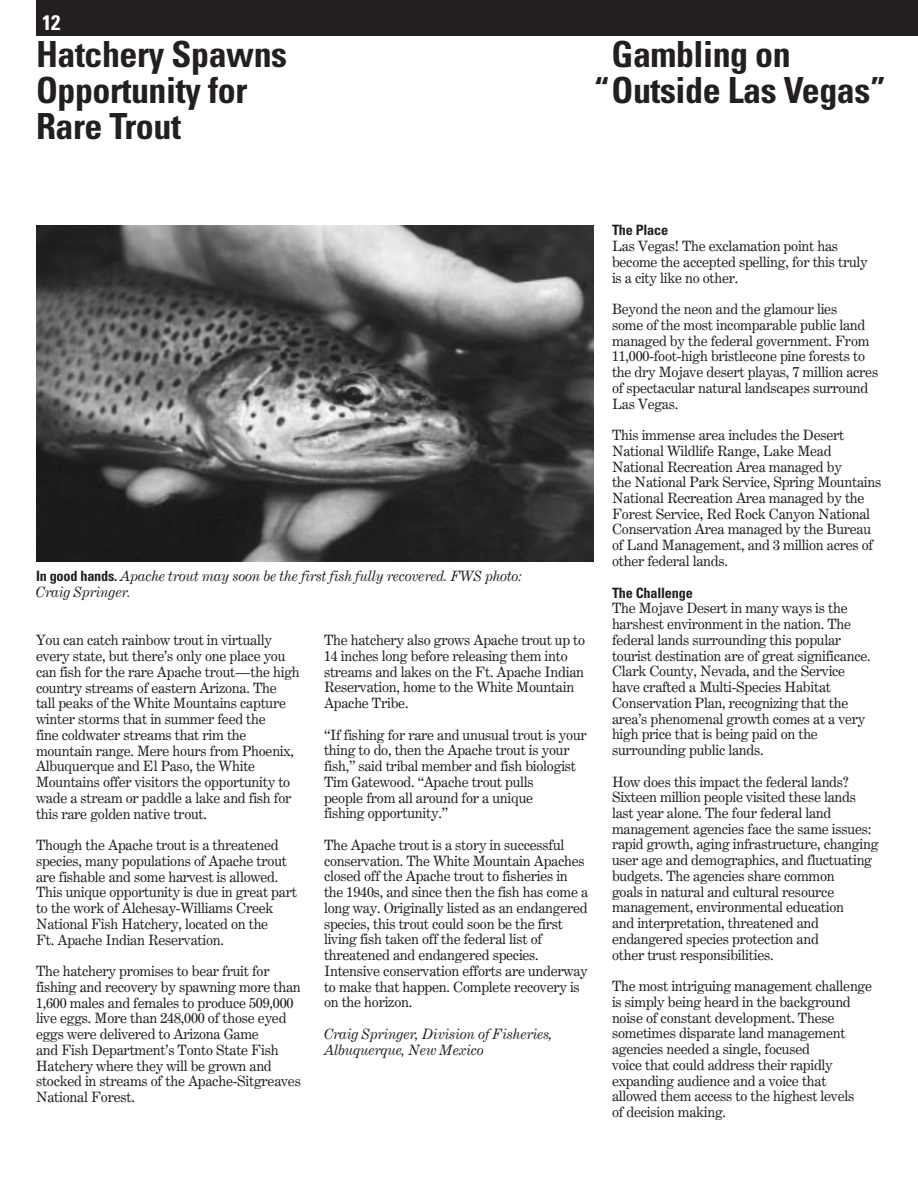
<style>
.page{position:relative;width:918px;height:1188px;background:#fff}
.page>*{position:absolute;margin:0;border:0;box-sizing:border-box;transform-origin:0 0}
.t1{font:700 condensed 36px/36px "Univers";letter-spacing:-.015em;color:#231f20}
.t2{font:700 condensed 21px "Univers";color:#fff}
.t3{font:14.25px/15.8px "Century Expanded BT";letter-spacing:-.015em;color:#231f20}
.t4{font:italic 14.25px/15.8px "Century Expanded BT";letter-spacing:-.015em;color:#231f20}
.t5{font:700 condensed 14.25px "Univers";letter-spacing:-.015em;color:#231f20}
.s1{font-family:"Univers";font-weight:700;font-style:normal;font-stretch:condensed}
</style>
<div class="page">
<div style="left:36px;top:0;width:882px;height:36px;background:#231f20"></div>
<img style="left:36px;top:225px;width:558px;height:336px">
<h2 class="t2" style="left:42px;top:15px;width:20px">12</h2>
<h1 class="t1" style="left:36px;top:40px;width:253px">Hatchery Spawns<br>Opportunity for<br>Rare Trout</h1>
<h1 class="t1" style="left:594px;top:40px;width:293px;text-indent:18px">Gambling on “Outside Las Vegas”</h1>
<p class="t4" style="left:36px;top:570px;width:488px"><span class="s1">In good hands.</span> Apache trout may soon be the first fish fully recovered. FWS photo:<br>Craig Springer.</p>
<p class="t3" style="left:36px;top:634px;width:265px">You can catch rainbow trout in virtually every state, but there’s only one place you can fish for the rare Apache trout—the high country streams of eastern Arizona. The<br>tall peaks of the White Mountains capture winter storms that in summer feed the<br>fine coldwater streams that rim the mountain range. Mere hours from Phoenix, Albuquerque and El Paso, the White Mountains offer visitors the opportunity to wade a stream or paddle a lake and fish for this rare golden native trout.</p>
<p class="t3" style="left:36px;top:839px;width:262px">Though the Apache trout is a threatened species, many populations of Apache trout are fishable and some harvest is allowed.<br>This unique opportunity is due in great part to the work of Alchesay-Williams Creek National Fish Hatchery, located on the<br>Ft. Apache Indian Reservation.</p>
<p class="t3" style="left:36px;top:965px;width:266px">The hatchery promises to bear fruit for fishing and recovery by spawning more than 1,600 males and females to produce 509,000 live eggs. More than 248,000 of those eyed eggs were delivered to Arizona Game<br>and Fish Department’s Tonto State Fish Hatchery where they will be grown and stocked in streams of the Apache-Sitgreaves National Forest.</p>
<p class="t3" style="left:324px;top:634px;width:263px">The hatchery also grows Apache trout up to 14 inches long before releasing them into streams and lakes on the Ft. Apache Indian Reservation, home to the White Mountain Apache Tribe.</p>
<p class="t3" style="left:324px;top:728px;width:264px">“If fishing for rare and unusual trout is your thing to do, then the Apache trout is your fish,” said tribal member and fish biologist Tim Gatewood. “Apache trout pulls<br>people from all around for a unique<br>fishing opportunity.”</p>
<p class="t3" style="left:324px;top:839px;width:266px">The Apache trout is a story in successful conservation. The White Mountain Apaches closed off the Apache trout to fisheries in the 1940s, and since then the fish has come a long way. Originally listed as an endangered species, this trout could soon be the first living fish taken off the federal list of threatened and endangered species.<br>Intensive conservation efforts are underway to make that happen. Complete recovery is on the horizon.</p>
<p class="t4" style="left:324px;top:1028px;width:230px">Craig Springer, Division of Fisheries,<br>Albuquerque, New Mexico</p>
<p class="t5" style="left:612px;top:225px;width:58px">The Place</p>
<p class="t3" style="left:612px;top:240px;width:257px">Las Vegas! The exclamation point has become the accepted spelling, for this truly is a city like no other.</p>
<p class="t3" style="left:612px;top:303px;width:268px">Beyond the neon and the glamour lies<br>some of the most incomparable public land managed by the federal government. From 11,000-foot-high bristlecone pine forests to the dry Mojave desert playas, 7 million acres of spectacular natural landscapes surround Las Vegas.</p>
<p class="t3" style="left:612px;top:429px;width:271px">This immense area includes the Desert National Wildlife Range, Lake Mead National Recreation Area managed by<br>the National Park Service, Spring Mountains National Recreation Area managed by the Forest Service, Red Rock Canyon National Conservation Area managed by the Bureau of Land Management, and 3 million acres of other federal lands.</p>
<p class="t5" style="left:612px;top:587px;width:82px">The Challenge</p>
<p class="t3" style="left:612px;top:602px;width:260px">The Mojave Desert in many ways is the harshest environment in the nation. The federal lands surrounding this popular tourist destination are of great significance.<br>Clark County, Nevada, and the Service have crafted a Multi-Species Habitat Conservation Plan, recognizing that the area’s phenomenal growth comes at a very high price that is being paid on the surrounding public lands.</p>
<p class="t3" style="left:612px;top:775px;width:268px">How does this impact the federal lands?<br>Sixteen million people visited these lands last year alone. The four federal land management agencies face the same issues: rapid growth, aging infrastructure, changing user age and demographics, and fluctuating budgets. The agencies share common<br>goals in natural and cultural resource management, environmental education<br>and interpretation, threatened and endangered species protection and<br>other trust responsibilities.</p>
<p class="t3" style="left:612px;top:980px;width:262px">The most intriguing management challenge is simply being heard in the background noise of constant development. These sometimes disparate land management agencies needed a single, focused<br>voice that could address their rapidly expanding audience and a voice that allowed them access to the highest levels<br>of decision making.</p>
</div>
